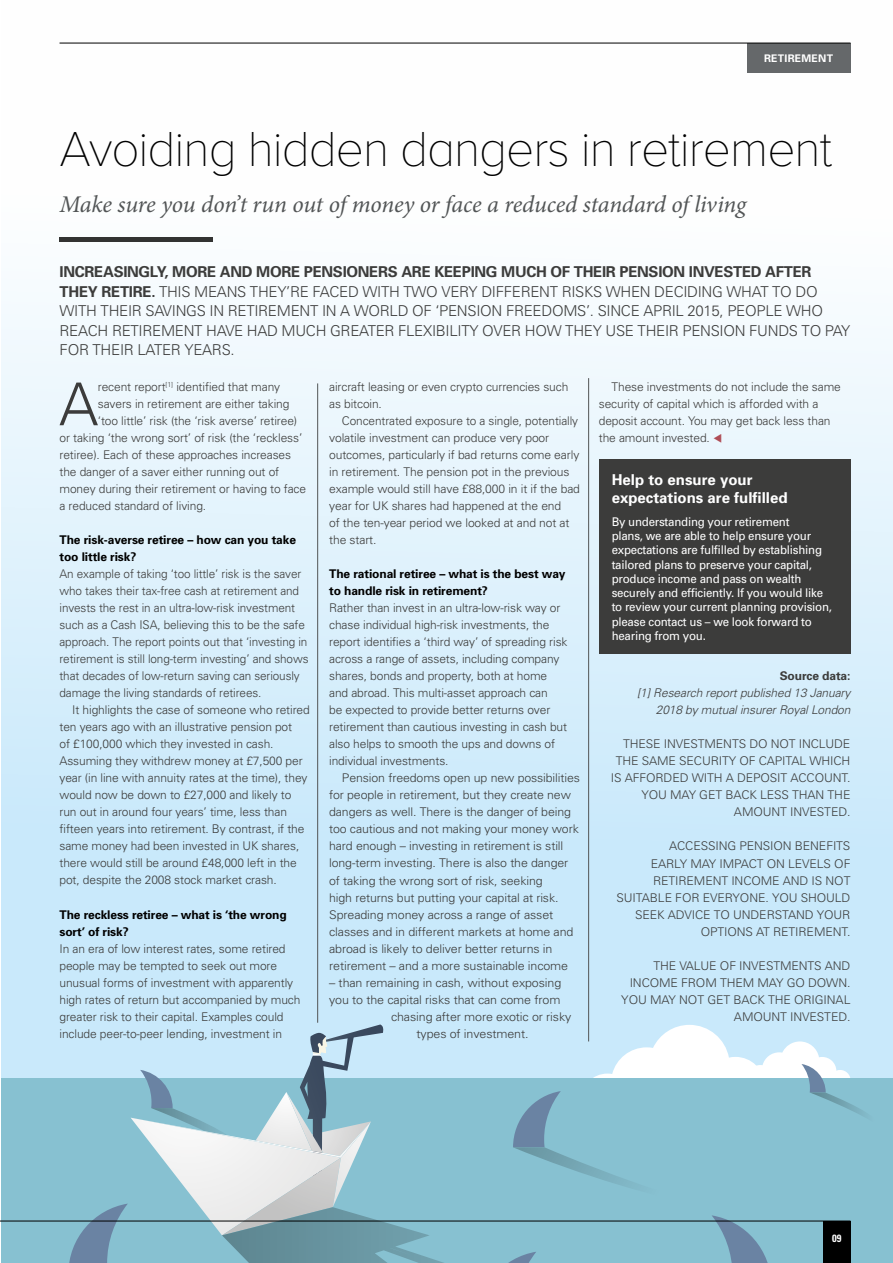
<style>
.page{position:relative;width:893px;height:1263px;background:#fff}
.page>*{position:absolute;margin:0;border:0;box-sizing:border-box;transform-origin:0 0}
.t1{font:300 59.1px "Univers";color:#3c3c3b}
.t2{font:100 51px "Proxima Nova A";letter-spacing:-.02em;color:#000}
.t3{font:italic 24px "Minion Pro";letter-spacing:-.01em;color:#525556}
.t4{font:300 15px/19.5px "Univers";letter-spacing:-.02em;color:#3c3c3b}
.t5{font:700 15px/18px "Univers";color:#fff}
.t6{font:300 12px/17px "Univers";letter-spacing:-.01em;color:#3c3c3b}
.t7{font:12px/14.2px "Univers";letter-spacing:-.02em;color:#fff;scale:.96 1}
.t8{font:700 12px/17px "Univers";letter-spacing:-.01em;color:#000}
.t9{font:300 12px "Univers";letter-spacing:-.01em;color:#3c3c3b;scale:1.04 1}
.t10{font:italic 300 12px/17px "Univers";letter-spacing:-.01em;color:#3c3c3b;text-align:right}
.t11{font:700 12px "Univers";letter-spacing:-.01em;color:#3c3c3b}
.t12{font:700 10.5px "Univers";letter-spacing:.02em;color:#fff}
.t13{font:700 condensed 10.5px "Univers";color:#fff}
.s1{font-weight:700}
.s2{color:#af4d56}
</style>
<div class="page">
<div style="left:1px;top:0;width:892px;height:1089px;background:linear-gradient(to bottom,#fffffe,#bfe5fb)"></div>
<div style="left:1px;top:1078px;width:892px;height:185px;background:#87c1d1"></div>
<svg style="left:712px;top:1215px;width:59px;height:48px"></svg>
<svg style="left:508px;top:1252px;width:28px;height:11px"></svg>
<svg style="left:68px;top:1024px;width:377px;height:239px"></svg>
<svg style="left:513px;top:1025px;width:367px;height:162px"></svg>
<hr style="left:0;top:1221px;width:850px;height:1px;background:#000">
<div style="left:823px;top:1221px;width:27px;height:42px;background:#000"></div>
<div style="left:747px;top:43px;width:103px;height:29px;background:#65686a"></div>
<hr style="left:60px;top:43px;width:790px;height:1px;background:#000">
<hr style="left:60px;top:237px;width:153px;height:4px;background:#333332">
<div style="left:599px;top:459px;width:251px;height:194px;background:#3c3c3b"></div>
<hr style="left:317px;top:383px;width:1px;height:640px;background:#525556">
<hr style="left:588px;top:378px;width:1px;height:663px;background:#525556">
<p class="t12" style="left:764px;top:51px;width:70px">RETIREMENT</p>
<h2 class="t2" style="left:60px;top:121px;width:774px">Avoiding hidden dangers in retirement</h2>
<h3 class="t3" style="left:60px;top:188px;width:688px">Make sure you don’t run out of money or face a reduced standard of living</h3>
<p class="t4" style="left:60px;top:262px;width:792px"><span class="s1">INCREASINGLY, MORE AND MORE PENSIONERS ARE KEEPING MUCH OF THEIR PENSION INVESTED AFTER THEY RETIRE.</span> THIS MEANS THEY’RE FACED WITH TWO VERY DIFFERENT RISKS WHEN DECIDING WHAT TO DO WITH THEIR SAVINGS IN RETIREMENT IN A WORLD OF ‘PENSION FREEDOMS’. SINCE APRIL 2015, PEOPLE WHO REACH RETIREMENT HAVE HAD MUCH GREATER FLEXIBILITY OVER HOW THEY USE THEIR PENSION FUNDS TO PAY FOR THEIR LATER YEARS.</p>
<h1 class="t1" style="left:59px;top:369px;width:41px">A</h1>
<p class="t6" style="left:98px;top:378px;width:184px">recent report<sup>[1]</sup> identified that many</p>
<p class="t6" style="left:98px;top:395px;width:193px">savers in retirement are either taking</p>
<p class="t6" style="left:98px;top:412px;width:201px">‘too little’ risk (the ‘risk averse’ retiree)</p>
<p class="t6" style="left:60px;top:429px;width:244px">or taking ‘the wrong sort’ of risk (the ‘reckless’</p>
<p class="t6" style="left:60px;top:446px;width:233px">retiree). Each of these approaches increases</p>
<p class="t6" style="left:60px;top:463px;width:221px">the danger of a saver either running out of</p>
<p class="t6" style="left:60px;top:480px;width:248px">money during their retirement or having to face</p>
<p class="t6" style="left:60px;top:497px;width:148px">a reduced standard of living.</p>
<p class="t8" style="left:60px;top:531px;width:238px">The risk-averse retiree – how can you take too little risk?</p>
<p class="t6" style="left:60px;top:565px;width:251px">An example of taking ‘too little’ risk is the saver who takes their tax-free cash at retirement and invests the rest in an ultra-low-risk investment such as a Cash ISA, believing this to be the safe approach. The report points out that ‘investing in retirement is still long-term investing’ and shows that decades of low-return saving can seriously damage the living standards of retirees.</p>
<p class="t6" style="left:60px;top:701px;width:252px;text-indent:13px">It highlights the case of someone who retired ten years ago with an illustrative pension pot<br>of £100,000 which they invested in cash.<br>Assuming they withdrew money at £7,500 per year (in line with annuity rates at the time), they would now be down to £27,000 and likely to run out in around four years’ time, less than fifteen years into retirement. By contrast, if the same money had been invested in UK shares, there would still be around £48,000 left in the pot, despite the 2008 stock market crash.</p>
<p class="t8" style="left:60px;top:905px;width:229px">The reckless retiree – what is ‘the wrong sort’ of risk?</p>
<p class="t6" style="left:60px;top:939px;width:242px">In an era of low interest rates, some retired people may be tempted to seek out more unusual forms of investment with apparently high rates of return but accompanied by much greater risk to their capital. Examples could include peer-to-peer lending, investment in</p>
<p class="t6" style="left:329px;top:378px;width:241px">aircraft leasing or even crypto currencies such as bitcoin.</p>
<p class="t6" style="left:329px;top:412px;width:252px;text-indent:13px">Concentrated exposure to a single, potentially volatile investment can produce very poor outcomes, particularly if bad returns come early in retirement. The pension pot in the previous example would still have £88,000 in it if the bad year for UK shares had happened at the end<br>of the ten-year period we looked at and not at the start.</p>
<p class="t8" style="left:329px;top:565px;width:238px">The rational retiree – what is the best way to handle risk in retirement?</p>
<p class="t6" style="left:329px;top:599px;width:240px">Rather than invest in an ultra-low-risk way or chase individual high-risk investments, the report identifies a ‘third way’ of spreading risk across a range of assets, including company shares, bonds and property, both at home and abroad. This multi-asset approach can<br>be expected to provide better returns over retirement than cautious investing in cash but also helps to smooth the ups and downs of individual investments.</p>
<p class="t6" style="left:329px;top:769px;width:252px;text-indent:13px">Pension freedoms open up new possibilities for people in retirement, but they create new dangers as well. There is the danger of being too cautious and not making your money work hard enough – investing in retirement is still long-term investing. There is also the danger of taking the wrong sort of risk, seeking<br>high returns but putting your capital at risk.<br>Spreading money across a range of asset classes and in different markets at home and abroad is likely to deliver better returns in retirement – and a more sustainable income</p>
<p class="t9" style="left:329px;top:975px;width:225px">– than remaining in cash, without exposing</p>
<p class="t9" style="left:329px;top:992px;width:224px">you to the capital risks that can come from</p>
<p class="t9" style="left:391px;top:1009px;width:175px">chasing after more exotic or risky</p>
<p class="t9" style="left:417px;top:1026px;width:109px">types of investment.</p>
<p class="t6" style="left:599px;top:378px;width:244px;text-indent:13px">These investments do not include the same security of capital which is afforded with a deposit account. You may get back less than the amount invested. <span class="s2">▼</span></p>
<p class="t5" style="left:612px;top:470px;width:177px">Help to ensure your expectations are fulfilled</p>
<p class="t7" style="left:612px;top:514px;width:231px">By understanding your retirement<br>plans, we are able to help ensure your expectations are fulfilled by establishing tailored plans to preserve your capital, produce income and pass on wealth securely and efficiently. If you would like to review your current planning provision, please contact us – we look forward to hearing from you.</p>
<p class="t11" style="left:780px;top:668px;width:72px">Source data:</p>
<p class="t10" style="left:637px;top:684px;width:215px">[1] Research report published 13 January<br>2018 by mutual insurer Royal London</p>
<p class="t6" style="left:611px;top:735px;width:241px;text-align:right">THESE INVESTMENTS DO NOT INCLUDE<br>THE SAME SECURITY OF CAPITAL WHICH<br>IS AFFORDED WITH A DEPOSIT ACCOUNT.<br>YOU MAY GET BACK LESS THAN THE<br>AMOUNT INVESTED.</p>
<p class="t6" style="left:616px;top:837px;width:235px;text-align:right">ACCESSING PENSION BENEFITS<br>EARLY MAY IMPACT ON LEVELS OF<br>RETIREMENT INCOME AND IS NOT<br>SUITABLE FOR EVERYONE. YOU SHOULD<br>SEEK ADVICE TO UNDERSTAND YOUR<br>OPTIONS AT RETIREMENT.</p>
<p class="t6" style="left:621px;top:956px;width:231px;text-align:right">THE VALUE OF INVESTMENTS AND<br>INCOME FROM THEM MAY GO DOWN.<br>YOU MAY NOT GET BACK THE ORIGINAL<br>AMOUNT INVESTED.</p>
<p class="t13" style="left:832px;top:1231px;width:11px">09</p>
</div>
